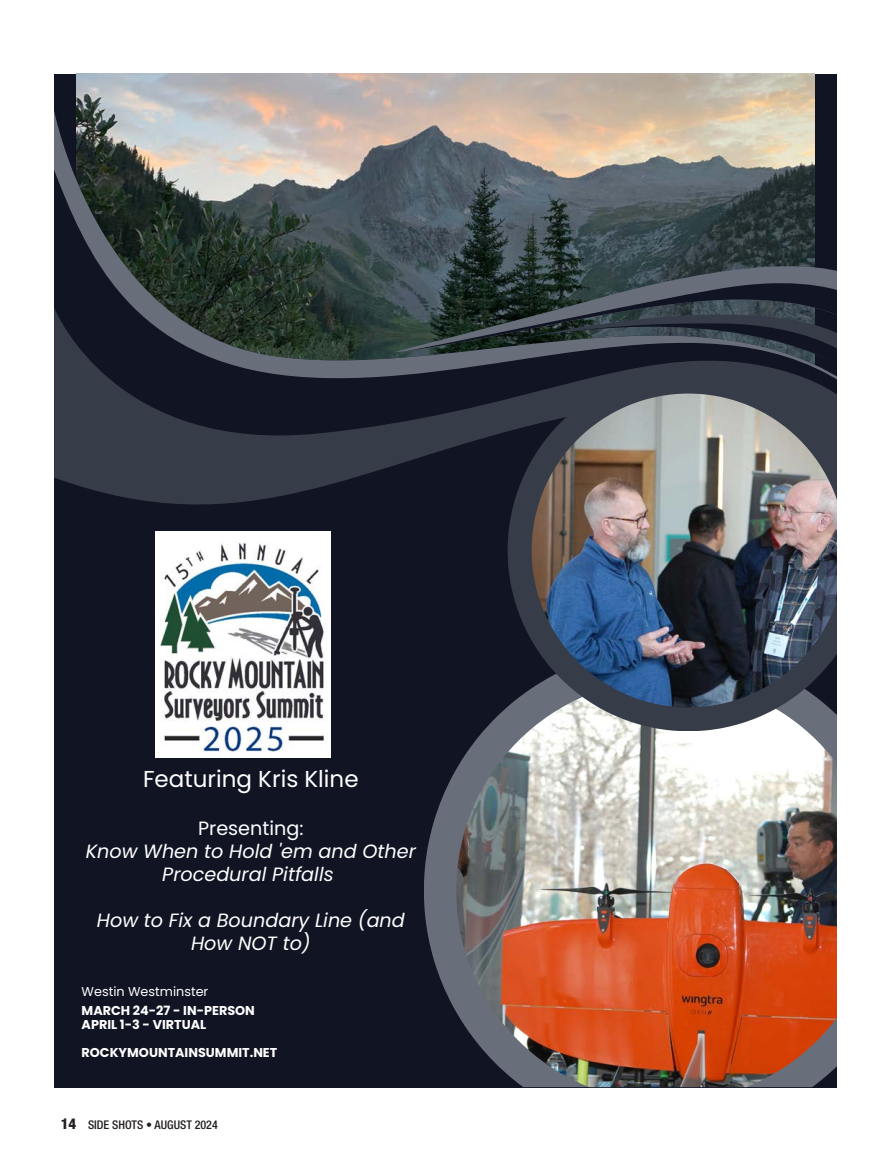
<style>
.page{position:relative;width:891px;height:1161px;background:#fff}
.page>*{position:absolute;margin:0;border:0;box-sizing:border-box;transform-origin:0 0}
.t1{font:23.1px "Poppins";color:#fff}
.t2{font:italic 19.2px/23.1px "Poppins";color:#fff;text-align:center}
.t3{font:19.2px "Poppins";color:#fff}
.t4{font:700 12.75px/13.5px "Poppins";color:#fff}
.t5{font:12.75px "Poppins";color:#fff}
.t6{font:500 condensed 12px "Helvetica Neue LT Std";color:#231f20}
.s1{font-weight:800;font-size:15px}
</style>
<div class="page">
<div style="left:54px;top:74px;width:783px;height:1013px;background:#111423"></div>
<img style="left:76px;top:74px;width:738px;height:36px">
<svg style="left:54px;top:393px;width:454px;height:155px"></svg>
<svg style="left:54px;top:110px;width:771px;height:283px"></svg>
<svg style="left:393px;top:253px;width:444px;height:99px;background:#38464a"></svg>
<svg style="left:406px;top:277px;width:431px;height:91px"></svg>
<svg style="left:424px;top:770px;width:32px;height:242px;fill:#686f7b"></svg>
<img style="left:456px;top:706px;width:381px;height:381px">
<svg style="left:508px;top:370px;width:329px;height:361px;fill:#363d48"></svg>
<img style="left:532px;top:394px;width:305px;height:313px">
<img style="left:155px;top:532px;width:176px;height:225px">
<p class="t1" style="left:143px;top:766px;width:217px">Featuring Kris Kline</p>
<p class="t3" style="left:198px;top:817px;width:107px">Presenting:</p>
<p class="t2" style="left:86px;top:840px;width:332px">Know When to Hold 'em and Other<br>Procedural Pitfalls</p>
<p class="t2" style="left:97px;top:909px;width:310px">How to Fix a Boundary Line (and<br>How NOT to)</p>
<p class="t5" style="left:82px;top:984px;width:128px">Westin Westminster</p>
<p class="t4" style="left:82px;top:1004px;width:175px">MARCH 24-27 - IN-PERSON<br>APRIL 1-3 - VIRTUAL</p>
<p class="t4" style="left:82px;top:1046px;width:197px">ROCKYMOUNTAINSUMMIT.NET</p>
<p class="t6" style="left:61px;top:1118px;width:159px"><span class="s1">14</span> SIDE SHOTS • AUGUST 2024</p>
</div>
